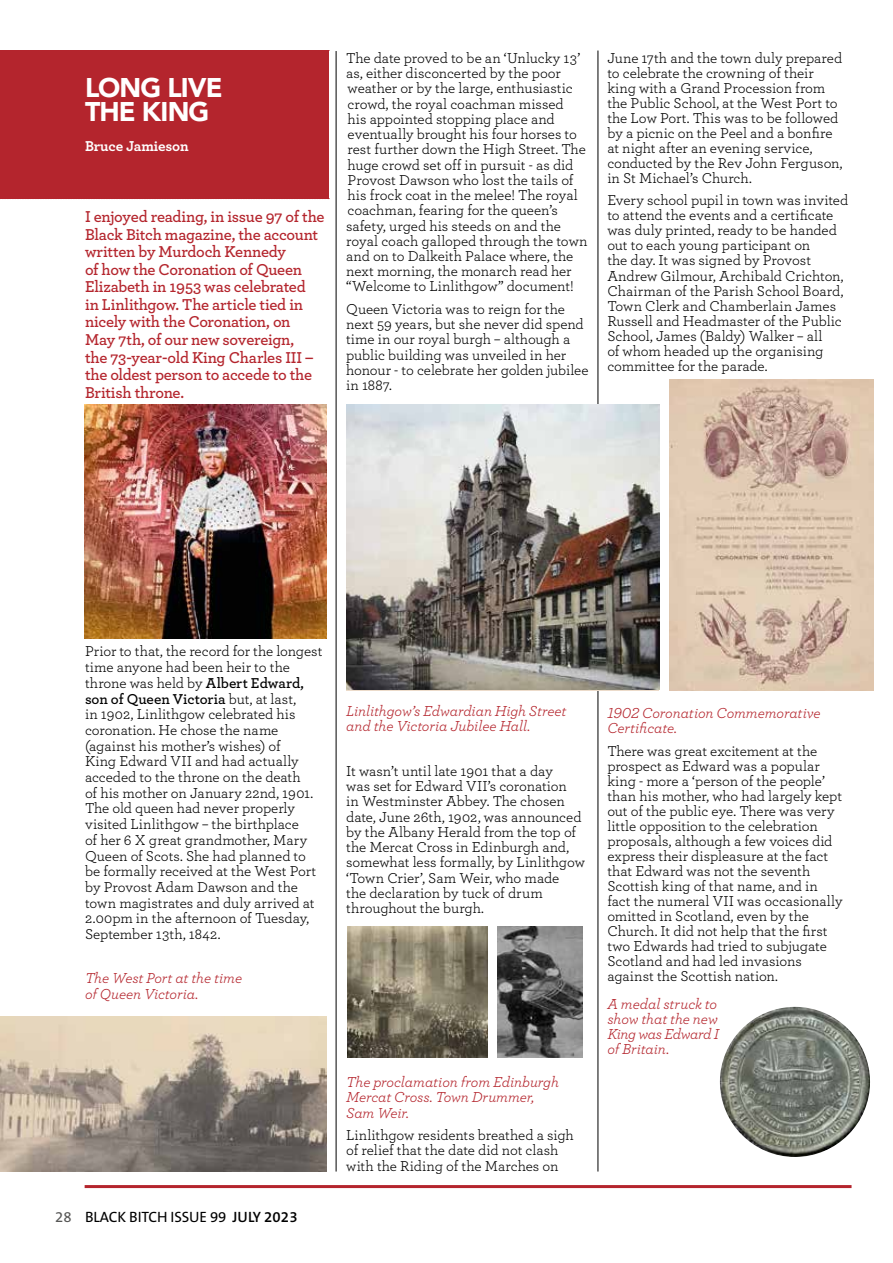
<style>
.page{position:relative;width:893px;height:1263px;background:#fff}
.page>*{position:absolute;margin:0;border:0;box-sizing:border-box;transform-origin:0 0}
.t1{font:900 27px/24px "Avenir";letter-spacing:-.035em;color:#fff}
.t2{font:600 16.5px/17.5px "Archer";letter-spacing:-.02em;color:#b4252d}
.t3{font:15.15px/15.1px "Archer Book LF Italic";letter-spacing:-.01em;color:#b4252d}
.t4{font:15px/15px "Archer";letter-spacing:-.005em;color:#000}
.t5{font:15px "The Sans B5 Plain";letter-spacing:-.01em;color:#000}
.t6{font:700 15px "Archer";letter-spacing:-.01em;color:#fff}
.s1{font-weight:600}
.s2{color:#575756}
.s3{font-family:"The Sans B6";font-weight:600}
</style>
<div class="page">
<div style="left:0;top:50px;width:329px;height:149px;background:#b4252d"></div>
<hr style="left:598px;top:51px;width:1px;height:1120px;background:#000">
<hr style="left:85px;top:1185px;width:766px;height:3px;background:#b4252d">
<hr style="left:336px;top:51px;width:1px;height:1120px;background:#000">
<img style="left:85px;top:405px;width:241px;height:234px">
<img style="left:0;top:1016px;width:326px;height:155px">
<img style="left:498px;top:927px;width:84px;height:130px">
<img style="left:670px;top:379px;width:204px;height:311px">
<img style="left:347px;top:927px;width:140px;height:130px">
<img style="left:346px;top:405px;width:313px;height:285px">
<img style="left:720px;top:1007px;width:150px;height:150px;border-radius:75px">
<h1 class="t1" style="left:85px;top:75px;width:139px">LONG LIVE<br>THE KING</h1>
<p class="t6" style="left:85px;top:136px;width:105px">Bruce Jamieson</p>
<p class="t2" style="left:85px;top:207px;width:241px">I enjoyed reading, in issue 97 of the<br>Black Bitch magazine, the account written by Murdoch Kennedy<br>of how the Coronation of Queen<br>Elizabeth in 1953 was celebrated<br>in Linlithgow. The article tied in nicely with the Coronation, on<br>May 7th, of our new sovereign,<br>the 73-year-old King Charles III – the oldest person to accede to the<br>British throne.</p>
<p class="t4" style="left:346px;top:50px;width:243px">The date proved to be an ‘Unlucky 13’ as, either disconcerted by the poor weather or by the large, enthusiastic crowd, the royal coachman missed<br>his appointed stopping place and eventually brought his four horses to rest further down the High Street. The huge crowd set off in pursuit - as did Provost Dawson who lost the tails of his frock coat in the melee! The royal coachman, fearing for the queen’s safety, urged his steeds on and the royal coach galloped through the town and on to Dalkeith Palace where, the next morning, the monarch read her “Welcome to Linlithgow” document!</p>
<p class="t4" style="left:346px;top:301px;width:244px">Queen Victoria was to reign for the next 59 years, but she never did spend time in our royal burgh – although a public building was unveiled in her honour - to celebrate her golden jubilee in 1887.</p>
<p class="t4" style="left:607px;top:50px;width:237px">June 17th and the town duly prepared to celebrate the crowning of their king with a Grand Procession from the Public School, at the West Port to the Low Port. This was to be followed by a picnic on the Peel and a bonfire at night after an evening service, conducted by the Rev John Ferguson, in St Michael’s Church.</p>
<p class="t4" style="left:607px;top:192px;width:242px">Every school pupil in town was invited to attend the events and a certificate was duly printed, ready to be handed out to each young participant on<br>the day. It was signed by Provost Andrew Gilmour, Archibald Crichton, Chairman of the Parish School Board, Town Clerk and Chamberlain James Russell and Headmaster of the Public School, James (Baldy) Walker – all<br>of whom headed up the organising committee for the parade.</p>
<p class="t4" style="left:85px;top:643px;width:239px;line-height:15.8px">Prior to that, the record for the longest time anyone had been heir to the throne was held by <span class="s1">Albert Edward, son of Queen Victoria</span> but, at last,<br>in 1902, Linlithgow celebrated his coronation. He chose the name (against his mother’s wishes) of<br>King Edward VII and had actually acceded to the throne on the death<br>of his mother on January 22nd, 1901.<br>The old queen had never properly visited Linlithgow – the birthplace<br>of her 6 X great grandmother, Mary Queen of Scots. She had planned to be formally received at the West Port by Provost Adam Dawson and the town magistrates and duly arrived at 2.00pm in the afternoon of Tuesday, September 13th, 1842.</p>
<p class="t3" style="left:85px;top:970px;width:159px;line-height:15.9px">The West Port at the time of Queen Victoria.</p>
<p class="t5" style="left:55px;top:1209px;width:244px"><span class="s2">28</span> BLACK BITCH ISSUE 99 <span class="s3">JULY 2023</span></p>
<p class="t3" style="left:346px;top:702px;width:222px">Linlithgow’s Edwardian High Street and the Victoria Jubilee Hall.</p>
<p class="t4" style="left:346px;top:763px;width:240px">It wasn’t until late 1901 that a day<br>was set for Edward VII’s coronation<br>in Westminster Abbey. The chosen date, June 26th, 1902, was announced by the Albany Herald from the top of the Mercat Cross in Edinburgh and, somewhat less formally, by Linlithgow ‘Town Crier’, Sam Weir, who made<br>the declaration by tuck of drum throughout the burgh.</p>
<p class="t3" style="left:346px;top:1074px;width:214px">The proclamation from Edinburgh<br>Mercat Cross. Town Drummer,<br>Sam Weir.</p>
<p class="t4" style="left:346px;top:1127px;width:229px">Linlithgow residents breathed a sigh of relief that the date did not clash with the Riding of the Marches on</p>
<p class="t3" style="left:607px;top:705px;width:215px">1902 Coronation Commemorative<br>Certificate.</p>
<p class="t4" style="left:607px;top:743px;width:237px">There was great excitement at the prospect as Edward was a popular king - more a ‘person of the people’ than his mother, who had largely kept out of the public eye. There was very little opposition to the celebration proposals, although a few voices did express their displeasure at the fact that Edward was not the seventh Scottish king of that name, and in fact the numeral VII was occasionally omitted in Scotland, even by the Church. It did not help that the first two Edwards had tried to subjugate Scotland and had led invasions against the Scottish nation.</p>
<p class="t3" style="left:607px;top:996px;width:113px">A medal struck to show that the new<br>King was Edward I of Britain.</p>
</div>
